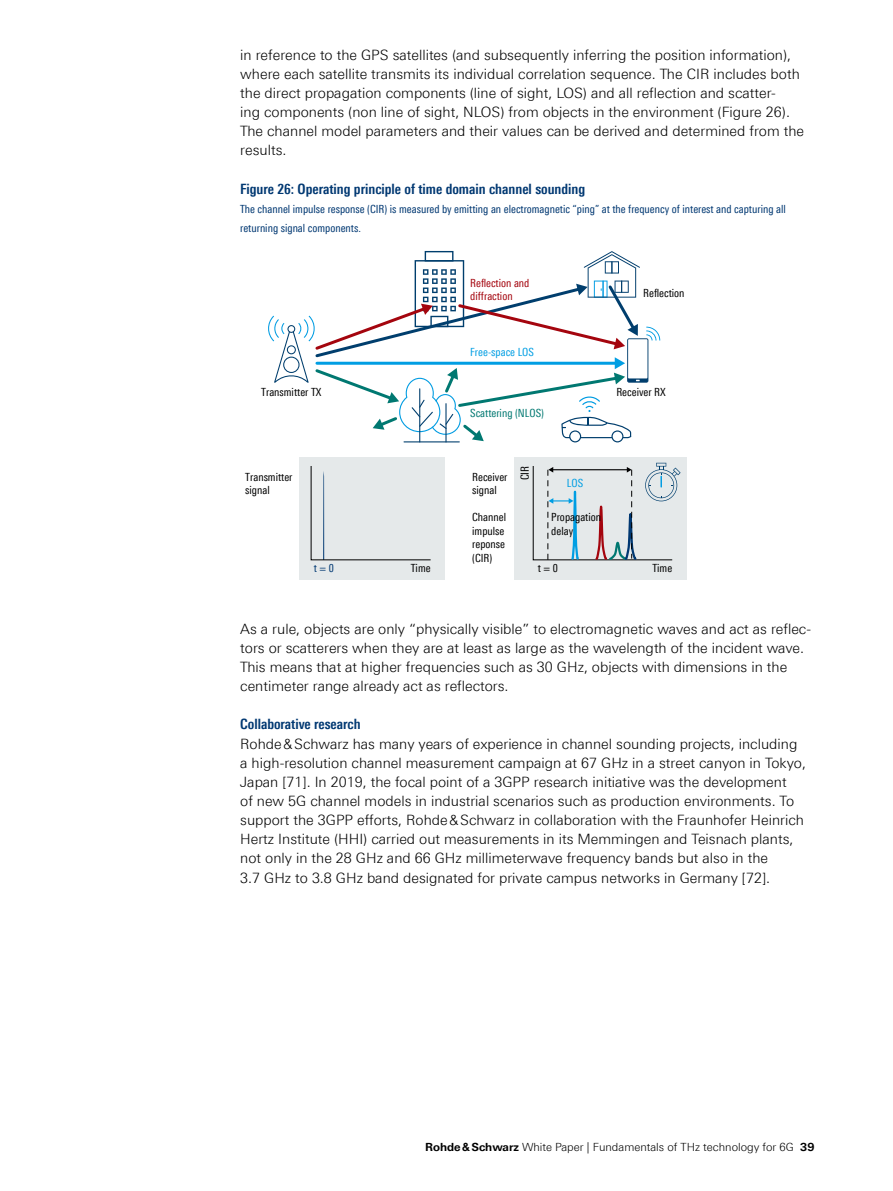
<style>
.page{position:relative;width:893px;height:1191px;background:#fff}
.page>*{position:absolute;margin:0;border:0;box-sizing:border-box;transform-origin:0 0}
.Haupttext_ohne_Absta{font:300 14.25px/19.2px "Linotype Univers 330";color:#000}
.Haupttext{font:300 14.25px/19.2px "Linotype Univers 330";color:#000}
.Haupttext-2{font:700 14.25px "Linotype Univers 620 Cn";color:#003872}
.Bildunterschrift{font:11.25px/19.2px "Linotype Univers 420 Cn";color:#003872}
.t1{font:11.25px/13.5px "Linotype Univers 420 Cn";color:#010101}
.t2{font:300 11.25px "Linotype Univers 330";color:#000}
.t3{font:11.25px/13.5px "Linotype Univers 420 Cn";color:#a4050e}
.t4{font:11.25px/13.5px "Linotype Univers 420 Cn";color:#000}
.t5{font:11.25px "Linotype Univers 420 Cn";color:#009ee3}
.t6{font:11.25px "Linotype Univers 420 Cn";color:#007871}
.s1{font-family:"Linotype Univers 630";font-weight:700}
</style>
<div class="page">
<div style="left:514px;top:457px;width:173px;height:123px;background:#e5e9ea"></div>
<div style="left:299px;top:457px;width:146px;height:123px;background:#e5e9ea"></div>
<svg style="left:310px;top:466px;width:121px;height:94px"></svg>
<svg style="left:532px;top:463px;width:149px;height:98px"></svg>
<svg style="left:266px;top:316px;width:8px;height:25px"></svg>
<svg style="left:273px;top:251px;width:387px;height:191px"></svg>
<p class="Haupttext_ohne_Absta" style="left:240px;top:45px;width:565px">in reference to the GPS satellites (and subsequently inferring the position information), where each satellite transmits its individual correlation sequence. The CIR includes both the direct propagation components (line of sight, LOS) and all reflection and scatter-<br>ing components (non line of sight, NLOS) from objects in the environment (Figure 26).<br>The channel model parameters and their values can be derived and determined from the results.</p>
<p class="Haupttext-2" style="left:240px;top:180px;width:347px">Figure 26: Operating principle of time domain channel sounding</p>
<p class="Bildunterschrift" style="left:240px;top:199px;width:547px">The channel impulse response (CIR) is measured by emitting an electromagnetic “ping” at the frequency of interest and capturing all returning signal components.</p>
<p class="t3" style="left:470px;top:276px;width:61px">Reflection and diffraction</p>
<p class="t5" style="left:470px;top:346px;width:65px">Free-space LOS</p>
<p class="t1" style="left:643px;top:286px;width:43px">Reflection</p>
<p class="t1" style="left:261px;top:385px;width:62px">Transmitter TX</p>
<p class="t1" style="left:616px;top:385px;width:51px">Receiver RX</p>
<p class="t6" style="left:470px;top:407px;width:75px">Scattering (NLOS)</p>
<p class="t1" style="left:245px;top:470px;width:49px">Transmitter signal</p>
<p class="t1" style="left:472px;top:470px;width:37px">Receiver signal</p>
<p class="t1" style="left:472px;top:510px;width:35px">Channel impulse reponse (CIR)</p>
<p class="Bildunterschrift" style="left:314px;top:558px;width:21px">t = 0</p>
<p class="t1" style="left:411px;top:561px;width:21px">Time</p>
<p class="t1" style="left:518px;top:480px;width:16px;rotate:-90deg">CIR</p>
<p class="t5" style="left:567px;top:476px;width:18px">LOS</p>
<p class="t4" style="left:551px;top:510px;width:51px">Propagation delay</p>
<p class="t4" style="left:538px;top:561px;width:21px">t = 0</p>
<p class="t1" style="left:652px;top:561px;width:21px">Time</p>
<p class="Haupttext" style="left:240px;top:619px;width:572px">As a rule, objects are only “physically visible” to electromagnetic waves and act as reflec&shy;tors or scatterers when they are at least as large as the wavelength of the incident wave.<br>This means that at higher frequencies such as 30 GHz, objects with dimensions in the centimeter range already act as reflectors.</p>
<p class="Haupttext-2" style="left:240px;top:716px;width:122px">Collaborative research</p>
<p class="Haupttext_ohne_Absta" style="left:240px;top:734px;width:567px">Rohde&amp;Schwarz has many years of experience in channel sounding projects, including a high-resolution channel measurement campaign at 67 GHz in a street canyon in Tokyo, Japan [71]. In 2019, the focal point of a 3GPP research initiative was the development<br>of new 5G channel models in industrial scenarios such as production environments. To support the 3GPP efforts, Rohde&amp;Schwarz in collaboration with the Fraunhofer Heinrich Hertz Institute (HHI) carried out measurements in its Memmingen and Teisnach plants, not only in the 28 GHz and 66 GHz millimeterwave frequency bands but also in the<br>3.7 GHz to 3.8 GHz band designated for private campus networks in Germany [72].</p>
<p class="t2" style="left:425px;top:1140px;width:391px"><span class="s1">Rohde&amp;Schwarz</span> White Paper | Fundamentals of THz technology for 6G <span class="s1">39</span></p>
</div>
